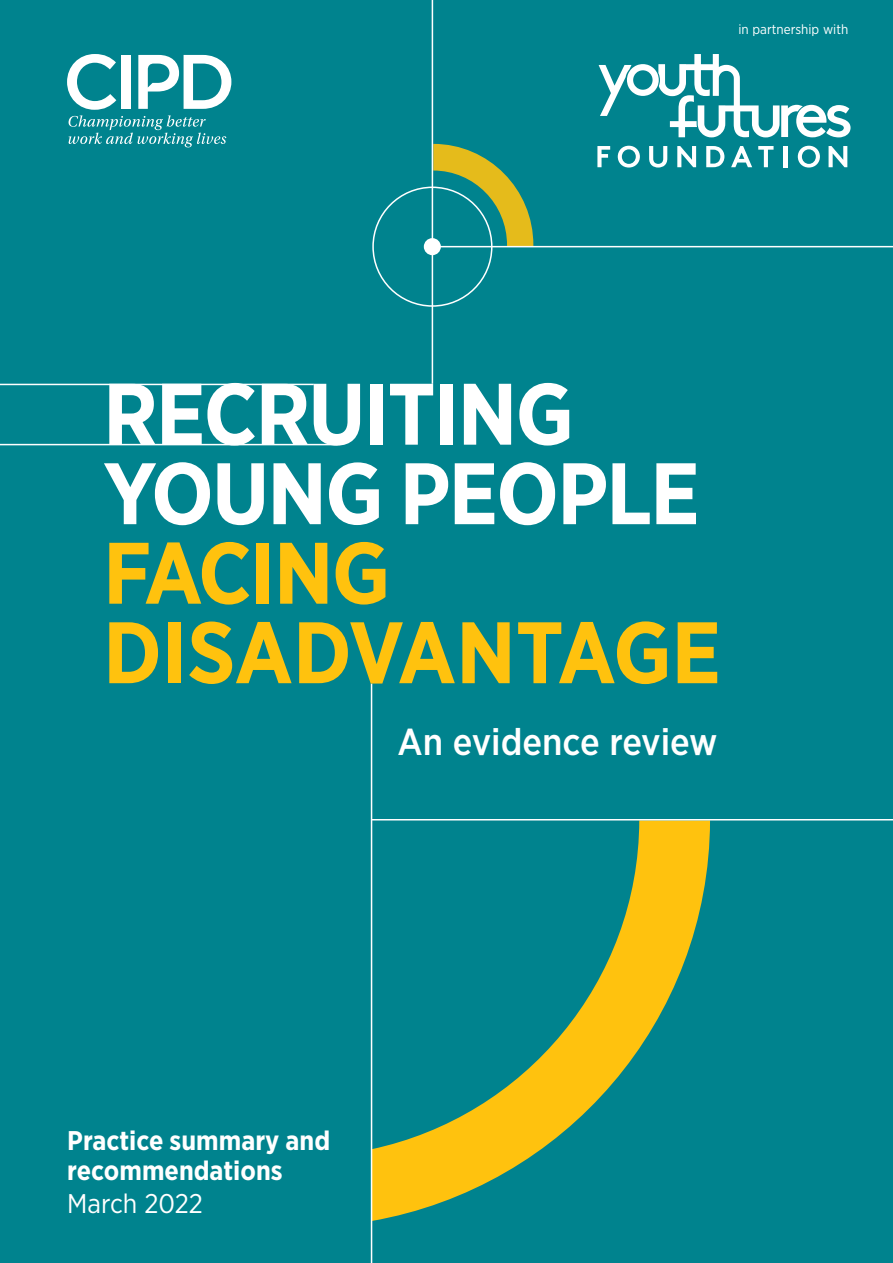
<style>
.page{position:relative;width:893px;height:1263px;background:#00838e}
.page>*{position:absolute;margin:0;border:0;box-sizing:border-box;transform-origin:0 0}
.Section_head{font:700 87px/79.5px "Gotham Narrow";letter-spacing:-.02em;color:#fff}
.Section_head-2{font:500 37.5px "Gotham Narrow";color:#fff}
.t1{font:700 27px/30px "Gotham Narrow";color:#fff}
.t2{font:27px "Gotham Narrow";color:#fff}
.t3{font:13.5px "Gotham Narrow";color:#fff}
.s1{color:#ffc20e}
</style>
<div class="page">
<svg style="left:67px;top:54px;width:164px;height:93px"></svg>
<div style="left:121px;top:55px;width:10px;height:54px;background:#fff"></div>
<hr style="left:0;top:444px;width:338px;height:1px;background:#fff">
<hr style="left:0;top:384px;width:314px;height:1px;background:#fff">
<svg style="left:372px;top:820px;width:338px;height:401px"></svg>
<hr style="left:372px;top:819px;width:521px;height:1px;background:#fff">
<hr style="left:371px;top:683px;width:1px;height:580px;background:#fff">
<svg style="left:433px;top:144px;width:100px;height:102px"></svg>
<hr style="left:432px;top:246px;width:461px;height:1px;background:#fff">
<hr style="left:432px;top:0;width:1px;height:384px;background:#fff">
<div style="left:424px;top:238px;width:17px;height:17px;background:#fff;border-radius:50%"></div>
<div style="left:372px;top:187px;width:120px;height:120px;border:2px solid #fff;border-radius:50%"></div>
<svg style="left:597px;top:146px;width:13px;height:21px"></svg>
<svg style="left:618px;top:146px;width:22px;height:22px"></svg>
<svg style="left:649px;top:146px;width:18px;height:22px"></svg>
<svg style="left:677px;top:146px;width:19px;height:21px"></svg>
<svg style="left:706px;top:146px;width:18px;height:21px"></svg>
<svg style="left:731px;top:146px;width:21px;height:21px"></svg>
<svg style="left:758px;top:146px;width:15px;height:21px"></svg>
<div style="left:783px;top:146px;width:5px;height:21px;background:#fff"></div>
<svg style="left:798px;top:146px;width:22px;height:22px"></svg>
<svg style="left:828px;top:146px;width:19px;height:21px"></svg>
<svg style="left:599px;top:54px;width:251px;height:83px"></svg>
<p class="t3" style="left:738px;top:21px;width:111px">in partnership with</p>
<p class="Section_head" style="left:103px;top:374px;width:619px">RECRUITING<br>YOUNG PEOPLE<br><span class="s1">FACING<br>DISADVANTAGE</span></p>
<p class="Section_head-2" style="left:398px;top:718px;width:321px">An evidence review</p>
<p class="t1" style="left:67px;top:1125px;width:264px">Practice summary and recommendations</p>
<p class="t2" style="left:67px;top:1187px;width:137px">March 2022</p>
</div>
